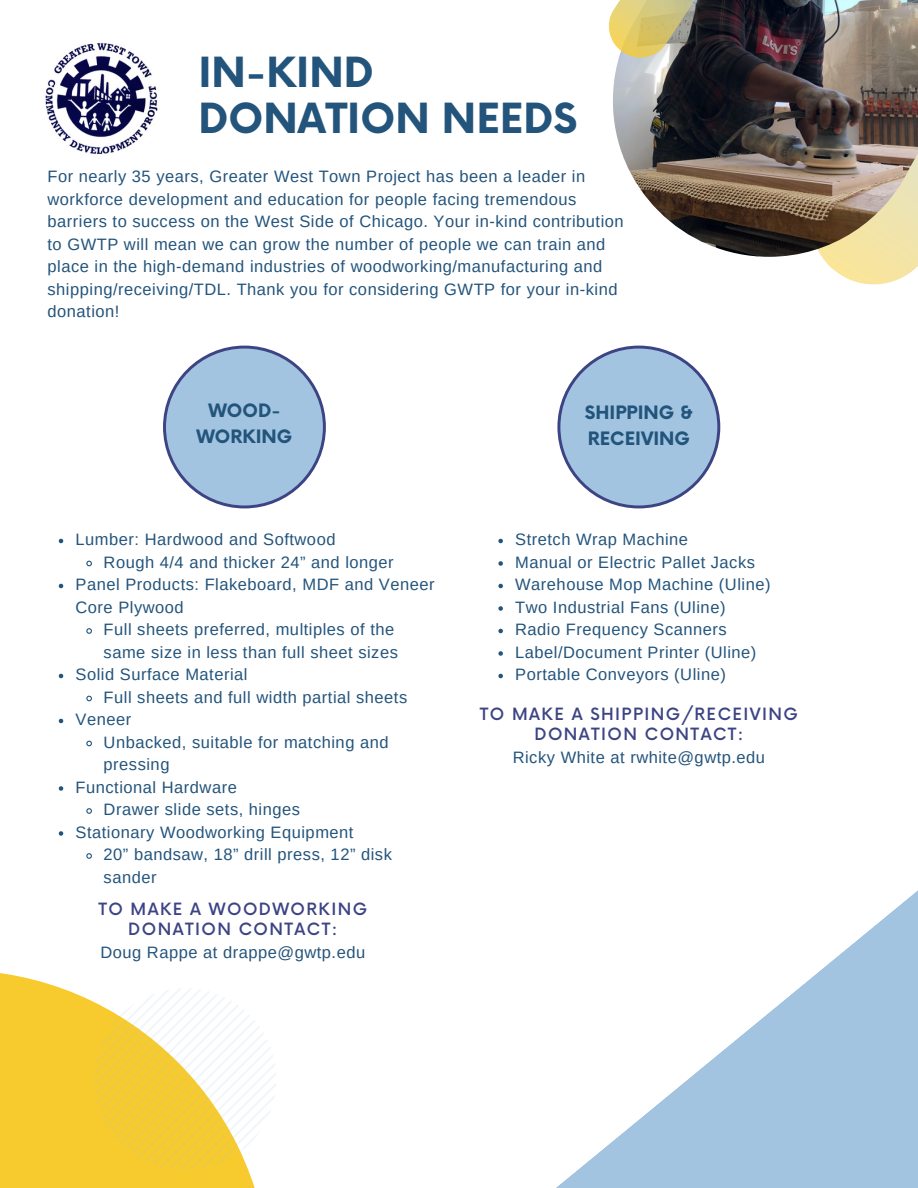
<style>
.page{position:relative;width:918px;height:1188px;background:#fff}
.page>*{position:absolute;margin:0;border:0;box-sizing:border-box;transform-origin:0 0}
.t1{font:700 40.5px/46.2px "Now";color:#23547b}
.t2{font:700 18px "Now";color:#23547b}
.t3{font:16.5px/22.5px "Arimo";letter-spacing:.03em;color:#23547b}
.t4{font:500 16.5px/20.2px "Now";letter-spacing:.085em;color:#3d4484;text-align:center}
</style>
<div class="page">
<svg style="left:556px;top:890px;width:362px;height:298px"></svg>
<svg style="left:822px;top:257px;width:96px;height:28px"></svg>
<img style="left:613px;top:0;width:305px;height:257px">
<svg style="left:608px;top:0;width:121px;height:70px"></svg>
<svg style="left:0;top:973px;width:255px;height:215px;fill:#f7cb2d"></svg>
<svg style="left:94px;top:988px;width:182px;height:183px"></svg>
<svg style="left:557px;top:346px;width:163px;height:162px"></svg>
<img style="left:45px;top:43px;width:113px;height:111px">
<svg style="left:59px;top:539px;width:4px;height:4px"></svg>
<svg style="left:86px;top:560px;width:6px;height:7px"></svg>
<svg style="left:59px;top:584px;width:4px;height:4px"></svg>
<svg style="left:86px;top:628px;width:6px;height:6px"></svg>
<svg style="left:59px;top:674px;width:4px;height:4px"></svg>
<svg style="left:86px;top:695px;width:6px;height:7px"></svg>
<svg style="left:59px;top:719px;width:4px;height:4px"></svg>
<svg style="left:86px;top:740px;width:6px;height:7px"></svg>
<svg style="left:59px;top:786px;width:4px;height:5px"></svg>
<svg style="left:86px;top:808px;width:6px;height:6px"></svg>
<svg style="left:59px;top:831px;width:4px;height:5px"></svg>
<svg style="left:86px;top:853px;width:6px;height:6px"></svg>
<svg style="left:163px;top:346px;width:163px;height:162px"></svg>
<svg style="left:498px;top:539px;width:5px;height:4px"></svg>
<svg style="left:498px;top:561px;width:5px;height:5px"></svg>
<svg style="left:498px;top:584px;width:5px;height:4px"></svg>
<svg style="left:498px;top:606px;width:5px;height:5px"></svg>
<svg style="left:498px;top:629px;width:5px;height:4px"></svg>
<svg style="left:498px;top:651px;width:5px;height:5px"></svg>
<svg style="left:498px;top:674px;width:5px;height:4px"></svg>
<p class="t1" style="left:198px;top:52px;width:381px">IN-KIND<br>DONATION NEEDS</p>
<p class="t3" style="left:48px;top:165px;width:578px">For nearly 35 years, Greater West Town Project has been a leader in workforce development and education for people facing tremendous barriers to success on the West Side of Chicago. Your in-kind contribution to GWTP will mean we can grow the number of people we can train and place in the high-demand industries of woodworking/manufacturing and shipping/receiving/TDL. Thank you for considering GWTP for your in-kind donation!</p>
<p class="t2" style="left:208px;top:401px;width:74px">WOOD-</p>
<p class="t2" style="left:197px;top:427px;width:98px">WORKING</p>
<p class="t3" style="left:76px;top:529px;width:261px">Lumber: Hardwood and Softwood</p>
<p class="t3" style="left:104px;top:551px;width:292px">Rough 4/4 and thicker 24” and longer</p>
<p class="t3" style="left:76px;top:574px;width:361px">Panel Products: Flakeboard, MDF and Veneer<br>Core Plywood</p>
<p class="t3" style="left:104px;top:619px;width:296px">Full sheets preferred, multiples of the same size in less than full sheet sizes</p>
<p class="t3" style="left:76px;top:664px;width:174px">Solid Surface Material</p>
<p class="t3" style="left:104px;top:686px;width:305px">Full sheets and full width partial sheets</p>
<p class="t3" style="left:76px;top:709px;width:57px">Veneer</p>
<p class="t3" style="left:104px;top:731px;width:287px">Unbacked, suitable for matching and pressing</p>
<p class="t3" style="left:76px;top:776px;width:163px">Functional Hardware</p>
<p class="t3" style="left:104px;top:799px;width:198px">Drawer slide sets, hinges</p>
<p class="t3" style="left:76px;top:821px;width:279px">Stationary Woodworking Equipment</p>
<p class="t3" style="left:104px;top:844px;width:290px">20” bandsaw, 18” drill press, 12” disk sander</p>
<p class="t4" style="left:98px;top:900px;width:270px">TO MAKE A WOODWORKING<br>DONATION CONTACT:</p>
<p class="t3" style="left:100px;top:941px;width:266px">Doug Rappe at drappe@gwtp.edu</p>
<p class="t2" style="left:585px;top:403px;width:110px">SHIPPING &amp;</p>
<p class="t2" style="left:588px;top:429px;width:104px">RECEIVING</p>
<p class="t3" style="left:515px;top:529px;width:174px">Stretch Wrap Machine</p>
<p class="t3" style="left:515px;top:551px;width:241px">Manual or Electric Pallet Jacks</p>
<p class="t3" style="left:515px;top:574px;width:257px">Warehouse Mop Machine (Uline)</p>
<p class="t3" style="left:515px;top:596px;width:212px">Two Industrial Fans (Uline)</p>
<p class="t3" style="left:515px;top:619px;width:213px">Radio Frequency Scanners</p>
<p class="t3" style="left:515px;top:641px;width:243px">Label/Document Printer (Uline)</p>
<p class="t3" style="left:515px;top:664px;width:212px">Portable Conveyors (Uline)</p>
<p class="t4" style="left:480px;top:705px;width:320px">TO MAKE A SHIPPING/RECEIVING<br>DONATION CONTACT:</p>
<p class="t3" style="left:513px;top:746px;width:254px">Ricky White at rwhite@gwtp.edu</p>
</div>
